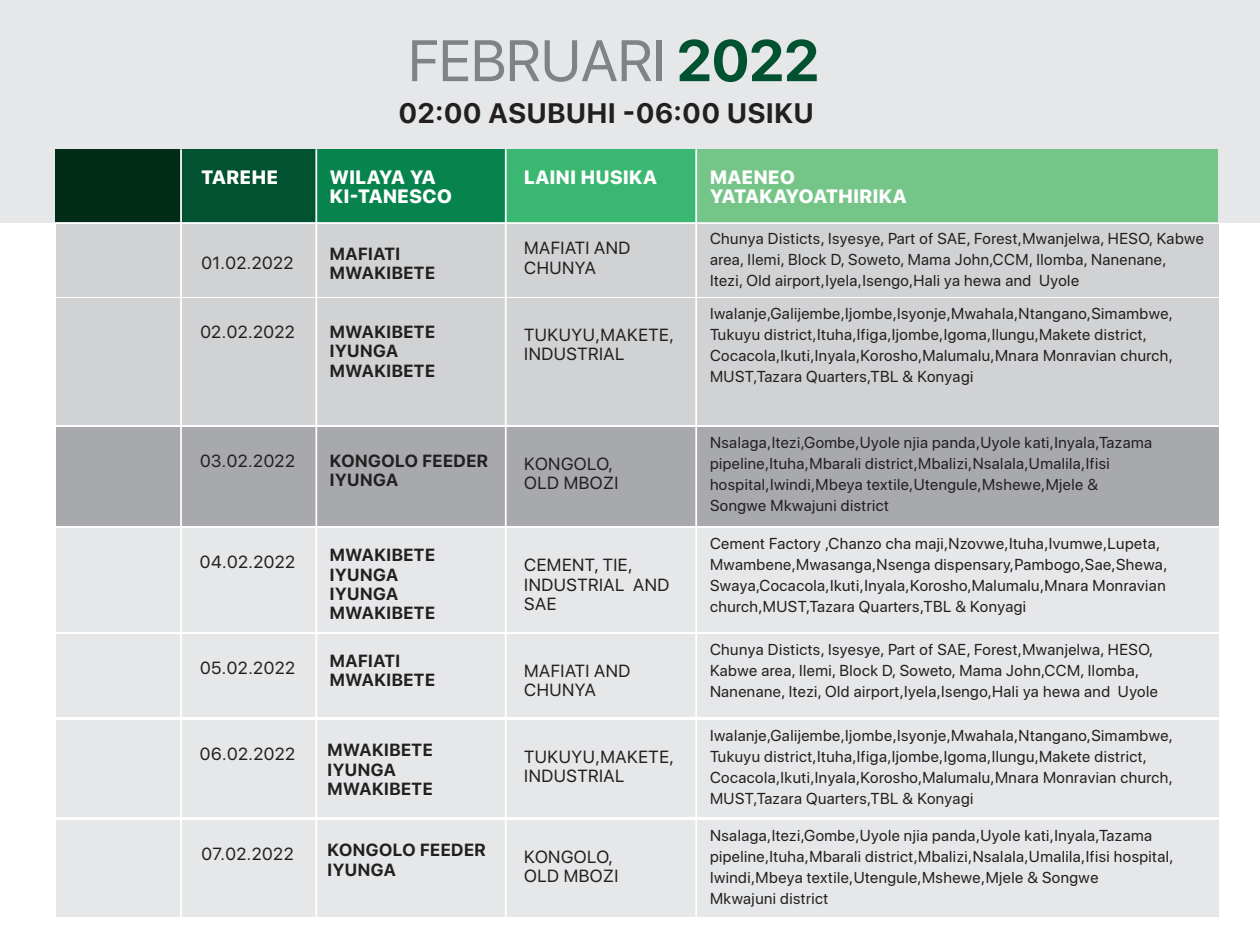
<style>
.page{position:relative;width:1260px;height:945px;background:#fff}
.page>*{position:absolute;margin:0;border:0;box-sizing:border-box;transform-origin:0 0}
.t1{font:58.1px "SF Pro Display";color:#808285}
.t2{font:700 28px "SF Pro Display";letter-spacing:.03em;color:#231f20}
.t3{font:800 19.25px/19.2px "SF Pro Display";letter-spacing:.03em;color:#fff}
.t4{font:17.5px/19.2px "SF Pro Display";letter-spacing:.03em;color:#231f20}
.t5{font:700 17.5px/19.2px "SF Pro Display";letter-spacing:.03em;color:#231f20}
.t6{font:15.75px/21px "SF Pro Display";letter-spacing:.03em;color:#231f20}
.s1{font-weight:700;color:#015230}
</style>
<div class="page">
<div style="left:56px;top:820px;width:1163px;height:96px;background:#e6e7e9"></div>
<div style="left:56px;top:720px;width:1163px;height:96px;background:#e6e7e9"></div>
<div style="left:56px;top:634px;width:1163px;height:83px;background:#e6e7e9"></div>
<div style="left:56px;top:427px;width:1163px;height:99px;background:#a8a9ad"></div>
<div style="left:56px;top:529px;width:1163px;height:103px;background:#e6e7e9"></div>
<div style="left:0;top:0;width:1260px;height:222px;background:#e6e7e9"></div>
<div style="left:181px;top:149px;width:137px;height:73px;background:#015230"></div>
<div style="left:55px;top:149px;width:126px;height:73px;background:#012c18"></div>
<div style="left:56px;top:224px;width:1163px;height:73px;background:#d1d2d4"></div>
<div style="left:56px;top:298px;width:1163px;height:127px;background:#d1d2d4"></div>
<div style="left:506px;top:149px;width:190px;height:73px;background:#3ab771"></div>
<div style="left:696px;top:149px;width:522px;height:73px;background:#76c588"></div>
<div style="left:316px;top:149px;width:190px;height:73px;background:#07844d"></div>
<hr style="left:180px;top:149px;width:2px;height:768px;background:#fff">
<hr style="left:315px;top:149px;width:2px;height:768px;background:#fff">
<hr style="left:505px;top:149px;width:2px;height:768px;background:#fff">
<hr style="left:695px;top:149px;width:2px;height:768px;background:#fff">
<h1 class="t1" style="left:408px;top:15px;width:412px">FEBRUARI <span class="s1">2022</span></h1>
<p class="t3" style="left:202px;top:166px;width:78px">TAREHE</p>
<h2 class="t2" style="left:399px;top:97px;width:416px">02:00 ASUBUHI -06:00 USIKU</h2>
<p class="t3" style="left:330px;top:166px;width:123px">WILAYA YA<br>KI-TANESCO</p>
<p class="t3" style="left:524px;top:166px;width:134px">LAINI HUSIKA</p>
<p class="t3" style="left:710px;top:166px;width:198px">MAENEO<br>YATAKAYOATHIRIKA</p>
<p class="t4" style="left:202px;top:253px;width:93px">01.02.2022</p>
<p class="t5" style="left:330px;top:245px;width:107px">MAFIATI<br>MWAKIBETE</p>
<p class="t4" style="left:524px;top:239px;width:108px">MAFIATI AND<br>CHUNYA</p>
<p class="t6" style="left:710px;top:228px;width:495px">Chunya Disticts, Isyesye, Part of SAE, Forest,Mwanjelwa, HESO, Kabwe area, Ilemi, Block D, Soweto, Mama John,CCM, Ilomba, Nanenane,<br>Itezi, Old airport,Iyela,Isengo,Hali ya hewa and Uyole</p>
<p class="t4" style="left:200px;top:322px;width:96px">02.02.2022</p>
<p class="t4" style="left:524px;top:325px;width:151px">TUKUYU,MAKETE,<br>INDUSTRIAL</p>
<p class="t6" style="left:710px;top:303px;width:464px">Iwalanje,Galijembe,Ijombe,Isyonje,Mwahala,Ntangano,Simambwe, Tukuyu district,Ituha,Ifiga,Ijombe,Igoma,Ilungu,Makete district, Cocacola,Ikuti,Inyala,Korosho,Malumalu,Mnara Monravian church, MUST,Tazara Quarters,TBL &amp; Konyagi</p>
<p class="t5" style="left:330px;top:323px;width:107px">MWAKIBETE<br>IYUNGA<br>MWAKIBETE</p>
<p class="t5" style="left:330px;top:451px;width:160px">KONGOLO FEEDER<br>IYUNGA</p>
<p class="t4" style="left:200px;top:451px;width:96px">03.02.2022</p>
<p class="t4" style="left:524px;top:454px;width:96px">KONGOLO,<br>OLD MBOZI</p>
<p class="t5" style="left:330px;top:546px;width:107px">MWAKIBETE<br>IYUNGA<br>IYUNGA<br>MWAKIBETE</p>
<p class="t4" style="left:200px;top:553px;width:97px">04.02.2022</p>
<p class="t4" style="left:524px;top:556px;width:147px">CEMENT, TIE,<br>INDUSTRIAL AND<br>SAE</p>
<p class="t5" style="left:330px;top:652px;width:107px">MAFIATI<br>MWAKIBETE</p>
<p class="t4" style="left:200px;top:658px;width:96px">05.02.2022</p>
<p class="t4" style="left:524px;top:661px;width:108px">MAFIATI AND<br>CHUNYA</p>
<p class="t5" style="left:328px;top:741px;width:107px">MWAKIBETE<br>IYUNGA<br>MWAKIBETE</p>
<p class="t4" style="left:200px;top:744px;width:97px">06.02.2022</p>
<p class="t4" style="left:524px;top:747px;width:151px">TUKUYU,MAKETE,<br>INDUSTRIAL</p>
<p class="t5" style="left:328px;top:841px;width:160px">KONGOLO FEEDER<br>IYUNGA</p>
<p class="t4" style="left:202px;top:844px;width:94px">07.02.2022</p>
<p class="t4" style="left:524px;top:847px;width:96px">KONGOLO,<br>OLD MBOZI</p>
<p class="t6" style="left:710px;top:432px;width:444px">Nsalaga,Itezi,Gombe,Uyole njia panda,Uyole kati,Inyala,Tazama pipeline,Ituha,Mbarali district,Mbalizi,Nsalala,Umalila,Ifisi hospital,Iwindi,Mbeya textile,Utengule,Mshewe,Mjele &amp; Songwe Mkwajuni district</p>
<p class="t6" style="left:710px;top:533px;width:459px">Cement Factory ,Chanzo cha maji,Nzovwe,Ituha,Ivumwe,Lupeta, Mwambene,Mwasanga,Nsenga dispensary,Pambogo,Sae,Shewa, Swaya,Cocacola,Ikuti,Inyala,Korosho,Malumalu,Mnara Monravian church,MUST,Tazara Quarters,TBL &amp; Konyagi</p>
<p class="t6" style="left:710px;top:639px;width:449px">Chunya Disticts, Isyesye, Part of SAE, Forest,Mwanjelwa, HESO,<br>Kabwe area, Ilemi, Block D, Soweto, Mama John,CCM, Ilomba,<br>Nanenane, Itezi, Old airport,Iyela,Isengo,Hali ya hewa and Uyole</p>
<p class="t6" style="left:710px;top:724px;width:464px">Iwalanje,Galijembe,Ijombe,Isyonje,Mwahala,Ntangano,Simambwe, Tukuyu district,Ituha,Ifiga,Ijombe,Igoma,Ilungu,Makete district, Cocacola,Ikuti,Inyala,Korosho,Malumalu,Mnara Monravian church, MUST,Tazara Quarters,TBL &amp; Konyagi</p>
<p class="t6" style="left:710px;top:824px;width:465px">Nsalaga,Itezi,Gombe,Uyole njia panda,Uyole kati,Inyala,Tazama pipeline,Ituha,Mbarali district,Mbalizi,Nsalala,Umalila,Ifisi hospital, Iwindi,Mbeya textile,Utengule,Mshewe,Mjele &amp; Songwe<br>Mkwajuni district</p>
</div>
